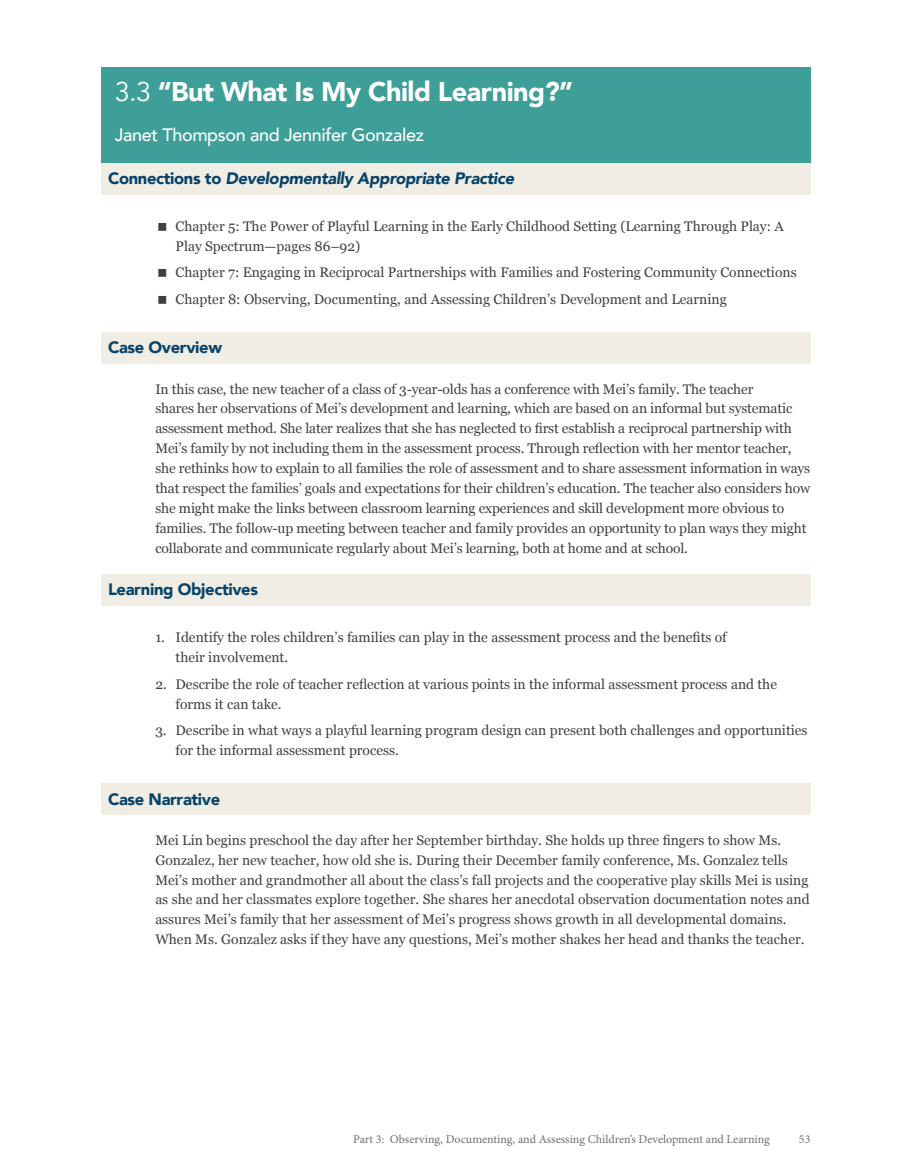
<style>
.page{position:relative;width:905px;height:1175px;background:#fff}
.page>*{position:absolute;margin:0;border:0;box-sizing:border-box;transform-origin:0 0}
.t1{font:900 27px "Avenir";letter-spacing:-.02em;color:#fff}
.t2{font:500 18px "Avenir";letter-spacing:-.02em;color:#fff}
.t3{font:italic 900 16.5px "Avenir";letter-spacing:-.02em;color:#074269}
.t4{font:900 16.5px "Avenir";letter-spacing:-.02em;color:#074269}
.t5{font:13.8px/19.8px "Georgia";color:#404041}
.t6{font:12px "Minion Pro";color:#6b6e71}
.s1{font-weight:400}
.s2{font-style:normal}
</style>
<div class="page">
<div style="left:101px;top:68px;width:709px;height:50px;background:#3d9f97"></div>
<div style="left:101px;top:116px;width:709px;height:51px;background:#3d9f97"></div>
<div style="left:101px;top:163px;width:709px;height:31px;background:#f0ede5"></div>
<div style="left:101px;top:332px;width:709px;height:32px;background:#f0ede5"></div>
<div style="left:101px;top:574px;width:709px;height:31px;background:#f0ede5"></div>
<div style="left:101px;top:784px;width:709px;height:31px;background:#f0ede5"></div>
<h1 class="t1" style="left:115px;top:69px;width:460px"><span class="s1">3.3</span> “But What Is My Child Learning?”</h1>
<h2 class="t2" style="left:115px;top:119px;width:311px">Janet Thompson and Jennifer Gonzalez</h2>
<p class="t3" style="left:108px;top:164px;width:408px"><span class="s2">Connections to</span> Developmentally Appropriate Practice</p>
<p class="t5" style="left:175px;top:215px;width:609px">Chapter 5: The Power of Playful Learning in the Early Childhood Setting (Learning Through Play: A<br>Play Spectrum—pages 86–92)</p>
<p class="t5" style="left:175px;top:258px;width:622px;line-height:26.7px">Chapter 7: Engaging in Reciprocal Partnerships with Families and Fostering Community Connections<br>Chapter 8: Observing, Documenting, and Assessing Children’s Development and Learning</p>
<p class="t4" style="left:108px;top:333px;width:115px">Case Overview</p>
<p class="t5" style="left:155px;top:378px;width:656px">In this case, the new teacher of a class of 3-year-olds has a conference with Mei’s family. The teacher<br>shares her observations of Mei’s development and learning, which are based on an informal but systematic assessment method. She later realizes that she has neglected to first establish a reciprocal partnership with Mei’s family by not including them in the assessment process. Through reflection with her mentor teacher, she rethinks how to explain to all families the role of assessment and to share assessment information in ways that respect the families’ goals and expectations for their children’s education. The teacher also considers how she might make the links between classroom learning experiences and skill development more obvious to families. The follow-up meeting between teacher and family provides an opportunity to plan ways they might collaborate and communicate regularly about Mei’s learning, both at home and at school.</p>
<p class="t4" style="left:108px;top:575px;width:151px">Learning Objectives</p>
<p class="t5" style="left:175px;top:627px;width:552px;text-indent:-20px">1. Identify the roles children’s families can play in the assessment process and the benefits of their involvement.</p>
<p class="t5" style="left:175px;top:673px;width:603px;text-indent:-20px">2. Describe the role of teacher reflection at various points in the informal assessment process and the forms it can take.</p>
<p class="t5" style="left:175px;top:720px;width:633px;text-indent:-20px">3. Describe in what ways a playful learning program design can present both challenges and opportunities for the informal assessment process.</p>
<p class="t4" style="left:108px;top:784px;width:114px">Case Narrative</p>
<p class="t5" style="left:155px;top:829px;width:656px">Mei Lin begins preschool the day after her September birthday. She holds up three fingers to show Ms.<br>Gonzalez, her new teacher, how old she is. During their December family conference, Ms. Gonzalez tells Mei’s mother and grandmother all about the class’s fall projects and the cooperative play skills Mei is using as she and her classmates explore together. She shares her anecdotal observation documentation notes and assures Mei’s family that her assessment of Mei’s progress shows growth in all developmental domains.<br>When Ms. Gonzalez asks if they have any questions, Mei’s mother shakes her head and thanks the teacher.</p>
<p class="t6" style="left:353px;top:1131px;width:418px">Part 3: Observing, Documenting, and Assessing Children’s Development and Learning</p>
<p class="t6" style="left:798px;top:1131px;width:13px">53</p>
</div>
